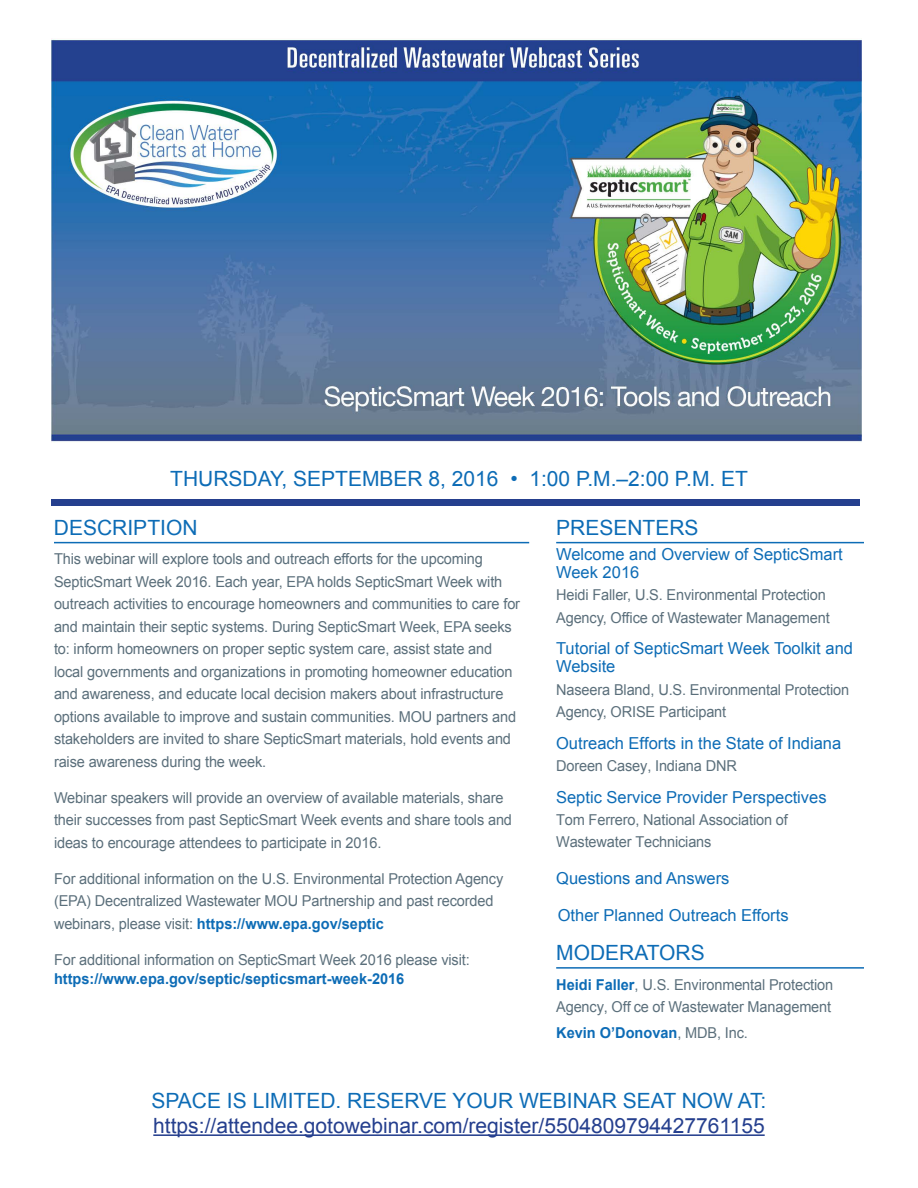
<style>
.page{position:relative;width:918px;height:1188px;background:#fff}
.page>*{position:absolute;margin:0;border:0;box-sizing:border-box;transform-origin:0 0}
.t1{font:21px/25.2px "Arial";color:#253f8e}
.t2{font:21px "Arial";color:#0d6cb6}
.t3{font:16.5px/18px "Arial";color:#0d6cb6}
.t4{font:15px/22.5px "Arial";letter-spacing:-.01em;color:#5b6f7b}
.s1{font-weight:700;color:#0d6cb6}
.s2{color:#0d6cb6}
</style>
<div class="page">
<hr style="left:54px;top:542px;width:475px;height:1px;background:#0d6cb6">
<img style="left:51px;top:39px;width:811px;height:404px">
<hr style="left:556px;top:542px;width:308px;height:1px;background:#0d6cb6">
<hr style="left:556px;top:967px;width:308px;height:2px;background:#0d6cb6">
<hr style="left:153px;top:1134px;width:612px;height:2px;background:#253f8e">
<div style="left:51px;top:499px;width:809px;height:6px;background:#253f8e"></div>
<p class="t2" style="left:170px;top:464px;width:579px">THURSDAY, SEPTEMBER 8, 2016 • 1:00 P.M.–2:00 P.M. ET</p>
<h1 class="t2" style="left:54px;top:514px;width:145px">DESCRIPTION</h1>
<p class="t4" style="left:54px;top:548px;width:468px">This webinar will explore tools and outreach efforts for the upcoming SepticSmart Week 2016. Each year, EPA holds SepticSmart Week with outreach activities to encourage homeowners and communities to care for and maintain their septic systems. During SepticSmart Week, EPA seeks to: inform homeowners on proper septic system care, assist state and local governments and organizations in promoting homeowner education and awareness, and educate local decision makers about infrastructure options available to improve and sustain communities. MOU partners and stakeholders are invited to share SepticSmart materials, hold events and raise awareness during the week.</p>
<p class="t4" style="left:54px;top:787px;width:460px">Webinar speakers will provide an overview of available materials, share their successes from past SepticSmart Week events and share tools and ideas to encourage attendees to participate in 2016.</p>
<p class="t4" style="left:54px;top:868px;width:451px">For additional information on the U.S. Environmental Protection Agency (EPA) Decentralized Wastewater MOU Partnership and past recorded webinars, please visit: <span class="s1">https://www.epa.gov/septic</span></p>
<p class="t4" style="left:54px;top:950px;width:417px;line-height:19.5px">For additional information on SepticSmart Week 2016 please visit: <span class="s1">https://www.epa.gov/septic/septicsmart-week-2016</span></p>
<h1 class="t2" style="left:556px;top:514px;width:144px">PRESENTERS</h1>
<p class="t3" style="left:556px;top:545px;width:288px">Welcome and Overview of SepticSmart<br>Week 2016</p>
<p class="t4" style="left:556px;top:584px;width:275px">Heidi Faller, U.S. Environmental Protection<br>Agency, Office of Wastewater Management</p>
<p class="t3" style="left:556px;top:640px;width:298px">Tutorial of SepticSmart Week Toolkit and<br>Website</p>
<p class="t4" style="left:556px;top:679px;width:294px">Naseera Bland, U.S. Environmental Protection<br>Agency, ORISE Participant</p>
<p class="t3" style="left:556px;top:734px;width:287px">Outreach Efforts in the State of Indiana</p>
<p class="t4" style="left:556px;top:755px;width:182px">Doreen Casey, Indiana DNR</p>
<p class="t3" style="left:556px;top:788px;width:272px">Septic Service Provider Perspectives</p>
<p class="t4" style="left:556px;top:809px;width:233px;line-height:21.9px">Tom Ferrero, National Association of<br>Wastewater Technicians</p>
<p class="t3" style="left:556px;top:870px;width:175px">Questions and Answers</p>
<p class="t3" style="left:558px;top:906px;width:232px">Other Planned Outreach Efforts</p>
<h1 class="t2" style="left:556px;top:939px;width:150px">MODERATORS</h1>
<p class="t4" style="left:556px;top:973px;width:279px"><span class="s1">Heidi Faller</span>, U.S. Environmental Protection</p>
<p class="t4" style="left:556px;top:994px;width:277px;line-height:25.8px">Agency, Off ce of Wastewater Management<br><span class="s1">Kevin O’Donovan</span>, MDB, Inc.</p>
<p class="t1" style="left:152px;top:1088px;width:616px"><span class="s2">SPACE IS LIMITED. RESERVE YOUR WEBINAR SEAT NOW AT: </span>https://attendee.gotowebinar.com/register/5504809794427761155</p>
</div>
